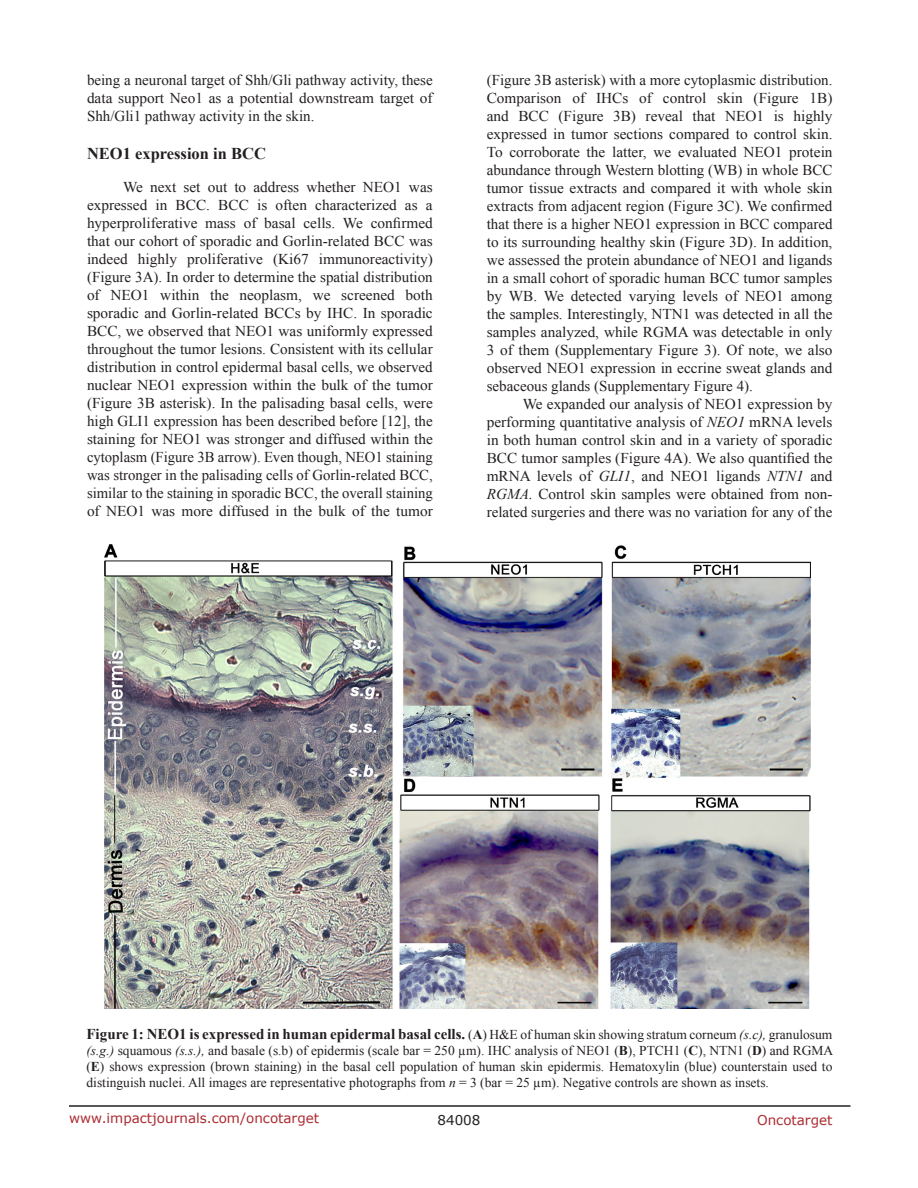
<style>
.page{position:relative;width:918px;height:1188px;background:#fff}
.page>*{position:absolute;margin:0;border:0;box-sizing:border-box;transform-origin:0 0}
.SubHeading_middle{font:700 16.5px "Times New Roman";color:#231f20}
.BodyText{font:15px/18px "Times New Roman";color:#231f20;text-align:justify}
.FigureText{font:700 15px "Times New Roman";color:#231f20}
.FigureText-2{font:13.5px/16.2px "Times New Roman";color:#231f20;text-align:justify}
.t1{font:13.5px "Verdana";color:#ac2b31}
.t2{font:13.5px "Verdana";color:#231f20}
.s1{font-style:italic}
.s2{font-weight:400;font-size:13.5px}
.s3{font-size:13.5px}
.s4{font-weight:400;font-style:italic;font-size:13.5px}
.s5{font-weight:700}
</style>
<div class="page">
<hr style="left:69px;top:1105px;width:781px;height:2px;background:#231f20">
<img style="left:105px;top:544px;width:705px;height:465px">
<p class="BodyText" style="left:87px;top:71px;width:347px">being a neuronal target of Shh/Gli pathway activity, these data support Neo1 as a potential downstream target of Shh/Gli1 pathway activity in the skin.</p>
<p class="SubHeading_middle" style="left:87px;top:142px;width:180px">NEO1 expression in BCC</p>
<p class="BodyText" style="left:87px;top:178px;width:347px;text-indent:36px">We next set out to address whether NEO1 was expressed in BCC. BCC is often characterized as a hyperproliferative mass of basal cells. We confirmed that our cohort of sporadic and Gorlin-related BCC was indeed highly proliferative (Ki67 immunoreactivity) (Figure 3A). In order to determine the spatial distribution of NEO1 within the neoplasm, we screened both sporadic and Gorlin-related BCCs by IHC. In sporadic BCC, we observed that NEO1 was uniformly expressed throughout the tumor lesions. Consistent with its cellular distribution in control epidermal basal cells, we observed nuclear NEO1 expression within the bulk of the tumor (Figure 3B asterisk). In the palisading basal cells, were high GLI1 expression has been described before [12], the staining for NEO1 was stronger and diffused within the cytoplasm (Figure 3B arrow). Even though, NEO1 staining was stronger in the palisading cells of Gorlin-related BCC, similar to the staining in sporadic BCC, the overall staining of NEO1 was more diffused in the bulk of the tumor</p>
<p class="BodyText" style="left:487px;top:71px;width:347px">(Figure 3B asterisk) with a more cytoplasmic distribution.<br>Comparison of IHCs of control skin (Figure 1B) and BCC (Figure 3B) reveal that NEO1 is highly expressed in tumor sections compared to control skin.<br>To corroborate the latter, we evaluated NEO1 protein abundance through Western blotting (WB) in whole BCC tumor tissue extracts and compared it with whole skin extracts from adjacent region (Figure 3C). We confirmed that there is a higher NEO1 expression in BCC compared to its surrounding healthy skin (Figure 3D). In addition, we assessed the protein abundance of NEO1 and ligands in a small cohort of sporadic human BCC tumor samples by WB. We detected varying levels of NEO1 among the samples. Interestingly, NTN1 was detected in all the samples analyzed, while RGMA was detectable in only 3 of them (Supplementary Figure 3). Of note, we also observed NEO1 expression in eccrine sweat glands and sebaceous glands (Supplementary Figure 4).</p>
<p class="BodyText" style="left:487px;top:395px;width:347px;text-indent:36px">We expanded our analysis of NEO1 expression by performing quantitative analysis of <span class="s1">NEO1</span> mRNA levels in both human control skin and in a variety of sporadic BCC tumor samples (Figure 4A). We also quantified the mRNA levels of <span class="s1">GLI1</span>, and NEO1 ligands <span class="s1">NTN1</span> and <span class="s1">RGMA.</span> Control skin samples were obtained from non&shy;related surgeries and there was no variation for any of the</p>
<p class="FigureText" style="left:86px;top:1023px;width:748px">Figure 1: NEO1 is expressed in human epidermal basal cells. <span class="s2">(</span><span class="s3">A</span><span class="s2">) H&amp;E of human skin showing stratum corneum</span> <span class="s4">(s.c),</span> <span class="s2">granulosum</span></p>
<p class="FigureText-2" style="left:86px;top:1042px;width:748px"><span class="s1">(s.g.)</span> squamous <span class="s1">(s.s.),</span> and basale (s.b) of epidermis (scale bar = 250 µm). IHC analysis of NEO1 (<span class="s5">B</span>), PTCH1 (<span class="s5">C</span>), NTN1 (<span class="s5">D</span>) and RGMA (<span class="s5">E</span>) shows expression (brown staining) in the basal cell population of human skin epidermis. Hematoxylin (blue) counterstain used to distinguish nuclei. All images are representative photographs from <span class="s1">n</span> = 3 (bar = 25 µm). Negative controls are shown as insets.</p>
<p class="t1" style="left:69px;top:1109px;width:252px">www.impactjournals.com/oncotarget</p>
<p class="t2" style="left:438px;top:1111px;width:44px">84008</p>
<p class="t1" style="left:757px;top:1111px;width:77px">Oncotarget</p>
</div>
